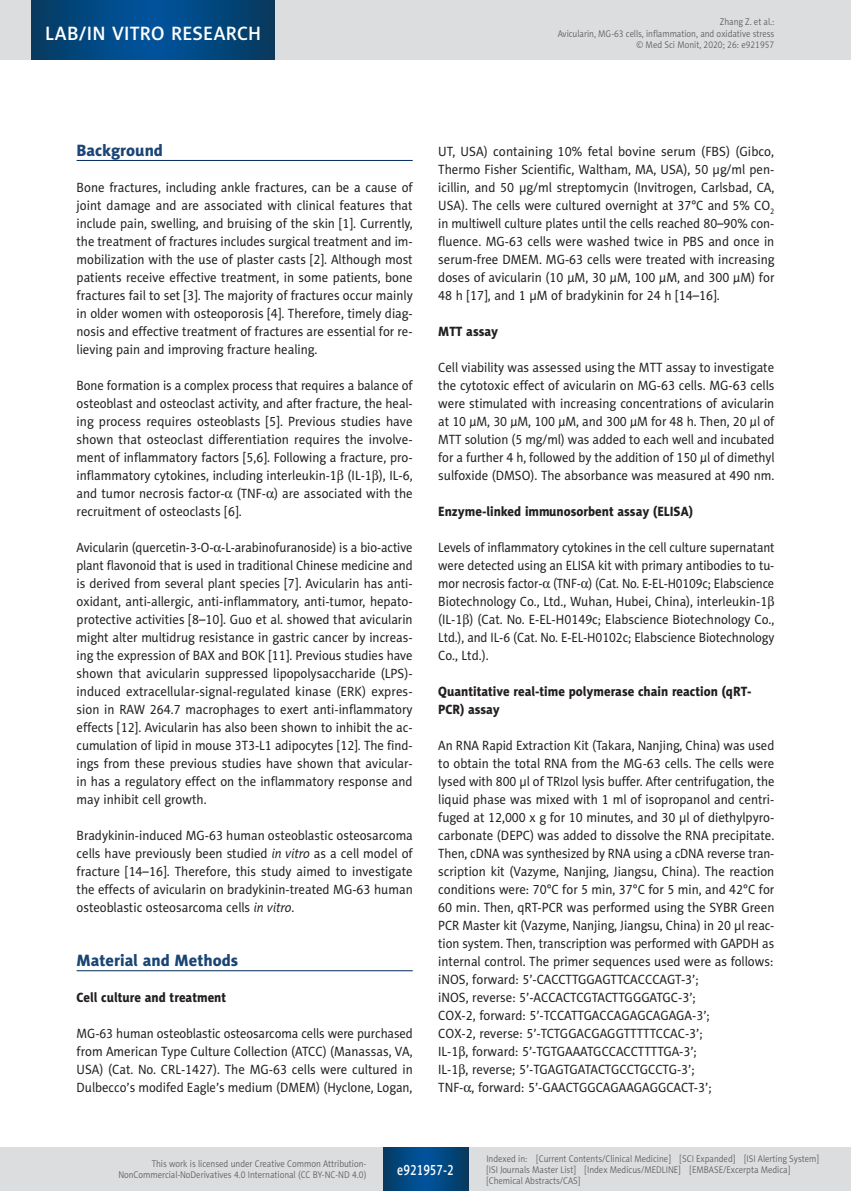
<style>
.page{position:relative;width:851px;height:1191px;background:#fff}
.page>*{position:absolute;margin:0;border:0;box-sizing:border-box;transform-origin:0 0}
.t1{font:19.5px "Naomi Sans EFN Medium";letter-spacing:.015em;color:#fff}
.MSM_Headline_1{font:16.5px "Naomi Sans EFN Heavy";color:#1a4574}
.MSM_e-PAGINA{font:15px "Naomi Sans EFN Medium";color:#fff;scale:.8 1}
.MSM_Body{font:13.5px/18px "Naomi Sans EFN";color:#231f20;text-align:justify;scale:.93 1}
.MSM_Body-2{font:13.5px/18px "Naomi Sans EFN";color:#231f20;text-align:justify;scale:.95 1}
.MSM_Body-3{font:13.5px/18px "Naomi Sans EFN";color:#231f20;text-align:justify;scale:.94 1}
.MSM_Body-4{font:13.5px/18px "Naomi Sans EFN";color:#231f20;text-align:justify;scale:.96 1}
.MSM_Body_no_before{font:13.5px "Naomi Sans EFN";color:#231f20;scale:.95 1}
.MSM_Headline_2{font:13.5px/18px "Naomi Sans EFN Heavy";color:#231f20;scale:.95 1}
.MSM_pagina_sygnatura{font:9.75px/11.2px "Naomi Sans EFN Light";color:#57585a;scale:.9 1}
.MSM_pagina_zywa{font:9.75px/11.2px "Naomi Sans EFN Light";color:#57585a;text-align:right;scale:.9 1}
.s1{font-family:"Standard Sym L"}
.s2{font-style:italic}
</style>
<div class="page">
<hr style="left:77px;top:160px;width:335px;height:1px;background:#00295c">
<hr style="left:77px;top:970px;width:335px;height:1px;background:#00295c">
<div style="left:0;top:1148px;width:850px;height:43px;background:#dcdddf"></div>
<svg style="left:383px;top:1147px;width:85px;height:43px;background:#02477e"></svg>
<div style="left:0;top:0;width:850px;height:60px;background:#dcdddf"></div>
<hr style="left:850px;top:0;width:1px;height:60px;background:#dcdddf">
<svg style="left:32px;top:0;width:242px;height:60px;background:#02477f"></svg>
<h1 class="t1" style="left:45px;top:22px;width:217px">LAB/IN VITRO RESEARCH</h1>
<p class="MSM_pagina_zywa" style="left:557px;top:16px;width:242px">Zhang Z. et al.:<br>Avicularin, MG-63 cells, inflammation, and oxidative stress</p>
<p class="MSM_pagina_sygnatura" style="left:636px;top:39px;width:154px">© Med Sci Monit, 2020; 26: e921957</p>
<p class="MSM_Headline_1" style="left:77px;top:140px;width:88px">Background</p>
<p class="MSM_Body-2" style="left:77px;top:178px;width:355px">Bone fractures, including ankle fractures, can be a cause of joint damage and are associated with clinical features that include pain, swelling, and bruising of the skin [1]. Currently, the treatment of fractures includes surgical treatment and im&shy;mobilization with the use of plaster casts [2]. Although most patients receive effective treatment, in some patients, bone fractures fail to set [3]. The majority of fractures occur mainly in older women with osteoporosis [4]. Therefore, timely diag&shy;nosis and effective treatment of fractures are essential for re&shy;lieving pain and improving fracture healing.</p>
<p class="MSM_Body-3" style="left:77px;top:376px;width:359px">Bone formation is a complex process that requires a balance of osteoblast and osteoclast activity, and after fracture, the heal&shy;ing process requires osteoblasts [5]. Previous studies have shown that osteoclast differentiation requires the involve&shy;ment of inflammatory factors [5,6]. Following a fracture, pro&shy;inflammatory cytokines, including interleukin-1<span class="s1">b</span> (IL-1<span class="s1">b</span>), IL-6, and tumor necrosis factor-<span class="s1">a</span> (TNF-<span class="s1">a</span>) are associated with the recruitment of osteoclasts [6].</p>
<p class="MSM_Body" style="left:77px;top:538px;width:363px">Avicularin (quercetin-3-O-<span class="s1">a</span>-L-arabinofuranoside) is a bio-active plant flavonoid that is used in traditional Chinese medicine and is derived from several plant species [7]. Avicularin has anti&shy;oxidant, anti-allergic, anti-inflammatory, anti-tumor, hepato&shy;protective activities [8–10]. Guo et al. showed that avicularin might alter multidrug resistance in gastric cancer by increas&shy;ing the expression of BAX and BOK [11]. Previous studies have shown that avicularin suppressed lipopolysaccharide (LPS)- induced extracellular-signal-regulated kinase (ERK) expres&shy;sion in RAW 264.7 macrophages to exert anti-inflammatory effects [12]. Avicularin has also been shown to inhibit the ac&shy;cumulation of lipid in mouse 3T3-L1 adipocytes [12]. The find&shy;ings from these previous studies have shown that avicular&shy;in has a regulatory effect on the inflammatory response and may inhibit cell growth.</p>
<p class="MSM_Body-2" style="left:77px;top:826px;width:355px">Bradykinin-induced MG-63 human osteoblastic osteosarcoma cells have previously been studied <span class="s2">in vitro</span> as a cell model of fracture [14–16]. Therefore, this study aimed to investigate the effects of avicularin on bradykinin-treated MG-63 human osteoblastic osteosarcoma cells <span class="s2">in vitro</span>.</p>
<p class="MSM_Headline_1" style="left:77px;top:950px;width:163px">Material and Methods</p>
<p class="MSM_Headline_2" style="left:77px;top:988px;width:159px">Cell culture and treatment</p>
<p class="MSM_Body" style="left:77px;top:1024px;width:363px">MG-63 human osteoblastic osteosarcoma cells were purchased from American Type Culture Collection (ATCC) (Manassas, VA, USA) (Cat. No. CRL-1427). The MG-63 cells were cultured in Dulbecco’s modifed Eagle’s medium (DMEM) (Hyclone, Logan,</p>
<p class="MSM_Body-4" style="left:438px;top:142px;width:351px">UT, USA) containing 10% fetal bovine serum (FBS) (Gibco, Thermo Fisher Scientific, Waltham, MA, USA), 50 μg/ml pen&shy;icillin, and 50 μg/ml streptomycin (Invitrogen, Carlsbad, CA, USA). The cells were cultured overnight at 37°C and 5% CO<sub>2 </sub>in multiwell culture plates until the cells reached 80–90% con&shy;fluence. MG-63 cells were washed twice in PBS and once in serum-free DMEM. MG-63 cells were treated with increasing doses of avicularin (10 µM, 30 µM, 100 µM, and 300 µM) for 48 h [17], and 1 μM of bradykinin for 24 h [14–16].</p>
<p class="MSM_Headline_2" style="left:438px;top:322px;width:64px">MTT assay</p>
<p class="MSM_Body-2" style="left:438px;top:358px;width:355px">Cell viability was assessed using the MTT assay to investigate the cytotoxic effect of avicularin on MG-63 cells. MG-63 cells were stimulated with increasing concentrations of avicularin at 10 µM, 30 µM, 100 µM, and 300 µM for 48 h. Then, 20 µl of MTT solution (5 mg/ml) was added to each well and incubated for a further 4 h, followed by the addition of 150 µl of dimethyl sulfoxide (DMSO). The absorbance was measured at 490 nm.</p>
<p class="MSM_Headline_2" style="left:438px;top:502px;width:269px">Enzyme-linked immunosorbent assay (ELISA)</p>
<p class="MSM_Body" style="left:438px;top:538px;width:363px">Levels of inflammatory cytokines in the cell culture supernatant were detected using an ELISA kit with primary antibodies to tu&shy;mor necrosis factor-<span class="s1">a</span> (TNF-<span class="s1">a</span>) (Cat. No. E-EL-H0109c; Elabscience Biotechnology Co., Ltd., Wuhan, Hubei, China), interleukin-1<span class="s1">b </span>(IL-1<span class="s1">b</span>) (Cat. No. E-EL-H0149c; Elabscience Biotechnology Co., Ltd.), and IL-6 (Cat. No. E-EL-H0102c; Elabscience Biotechnology Co., Ltd.).</p>
<p class="MSM_Headline_2" style="left:438px;top:682px;width:331px">Quantitative real-time polymerase chain reaction (qRT-<br>PCR) assay</p>
<p class="MSM_Body-3" style="left:438px;top:736px;width:359px">An RNA Rapid Extraction Kit (Takara, Nanjing, China) was used to obtain the total RNA from the MG-63 cells. The cells were lysed with 800 μl of TRIzol lysis buffer. After centrifugation, the liquid phase was mixed with 1 ml of isopropanol and centri&shy;fuged at 12,000 x g for 10 minutes, and 30 μl of diethylpyro&shy;carbonate (DEPC) was added to dissolve the RNA precipitate.<br>Then, cDNA was synthesized by RNA using a cDNA reverse tran&shy;scription kit (Vazyme, Nanjing, Jiangsu, China). The reaction conditions were: 70°C for 5 min, 37°C for 5 min, and 42°C for 60 min. Then, qRT-PCR was performed using the SYBR Green PCR Master kit (Vazyme, Nanjing, Jiangsu, China) in 20 μl reac&shy;tion system. Then, transcription was performed with GAPDH as internal control. The primer sequences used were as follows:</p>
<p class="MSM_Body_no_before" style="left:438px;top:971px;width:275px">iNOS, forward: 5’-CACCTTGGAGTTCACCCAGT-3’;</p>
<p class="MSM_Body_no_before" style="left:438px;top:989px;width:272px">iNOS, reverse: 5’-ACCACTCGTACTTGGGATGC-3’;</p>
<p class="MSM_Body_no_before" style="left:438px;top:1007px;width:287px">COX-2, forward: 5’-TCCATTGACCAGAGCAGAGA-3’;</p>
<p class="MSM_Body_no_before" style="left:438px;top:1025px;width:280px">COX-2, reverse: 5’-TCTGGACGAGGTTTTTCCAC-3’;</p>
<p class="MSM_Body_no_before" style="left:438px;top:1043px;width:274px">IL-1<span class="s1">b</span>, forward: 5’-TGTGAAATGCCACCTTTTGA-3’;</p>
<p class="MSM_Body_no_before" style="left:438px;top:1061px;width:271px">IL-1<span class="s1">b</span>, reverse; 5’-TGAGTGATACTGCCTGCCTG-3’;</p>
<p class="MSM_Body_no_before" style="left:438px;top:1079px;width:289px">TNF-<span class="s1">a</span>, forward: 5’-GAACTGGCAGAAGAGGCACT-3’;</p>
<p class="MSM_pagina_sygnatura" style="left:118px;top:1158px;width:277px;text-align:right">This work is licensed under Creative Common Attribution-<br>NonCommercial-NoDerivatives 4.0 International (CC BY-NC-ND 4.0)</p>
<p class="MSM_e-PAGINA" style="left:397px;top:1160px;width:72px">e921957-2</p>
<p class="MSM_pagina_sygnatura" style="left:486px;top:1152px;width:371px">Indexed in: [Current Contents/Clinical Medicine] [SCI Expanded] [ISI Alerting System] [ISI Journals Master List] [Index Medicus/MEDLINE] [EMBASE/Excerpta Medica] [Chemical Abstracts/CAS]</p>
</div>
